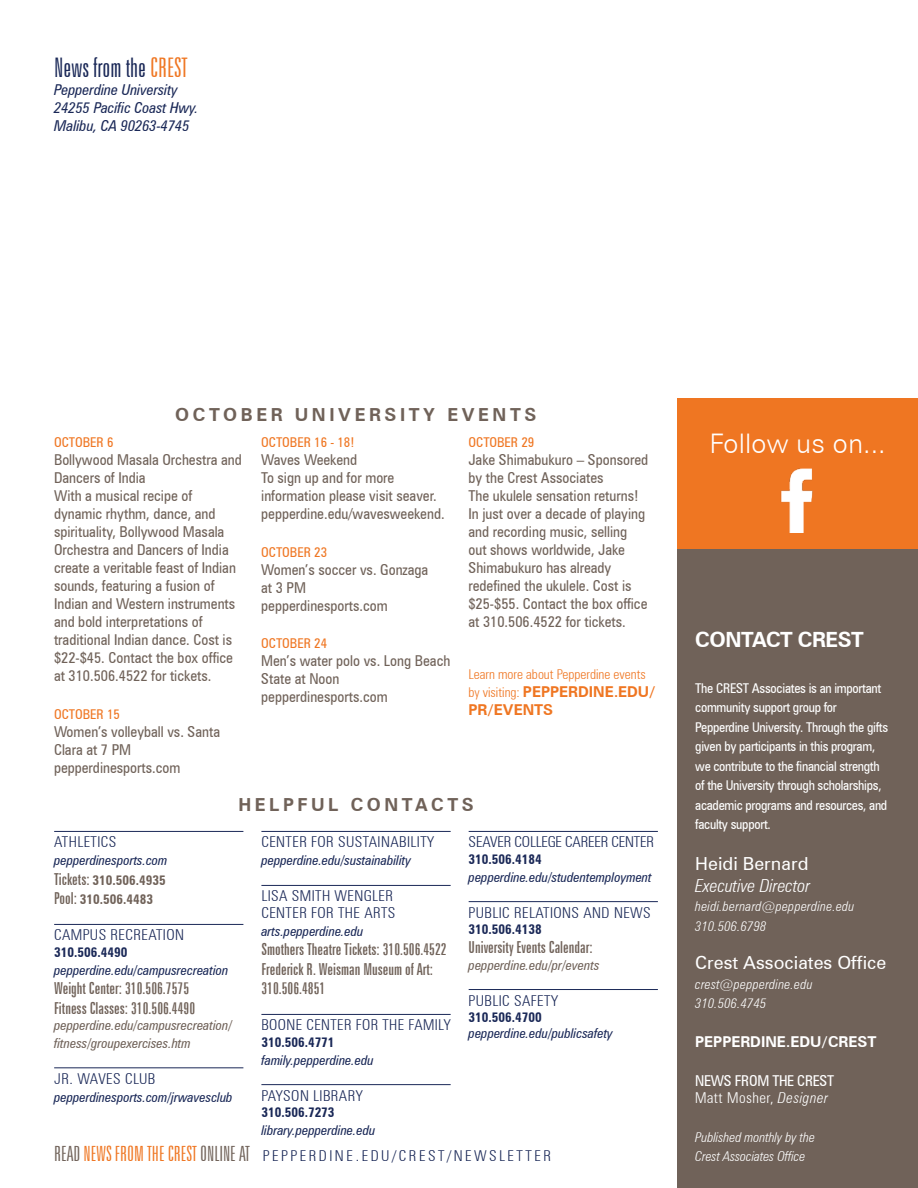
<style>
.page{position:relative;width:918px;height:1188px;background:#fff}
.page>*{position:absolute;margin:0;border:0;box-sizing:border-box;transform-origin:0 0}
.t1{font:300 extra-condensed 27px "Zurich BT";color:#1a2857}
.t2{font:300 27px "Zurich BT";color:#fff}
.t3{font:700 21px "Zurich BT";letter-spacing:-.02em;color:#fff}
.t4{font:700 18px "Zurich BT";letter-spacing:.2em;color:#706259}
.t5{font:18px "Zurich BT";color:#fff}
.t6{font:italic 300 condensed 18px "Zurich BT";color:#fff}
.t7{font:extra-condensed 16.5px/19.5px "Zurich BT";color:#706259}
.t8{font:condensed 15px/18px "Zurich BT";color:#706259}
.t9{font:300 condensed 15px/16.5px "Zurich BT";letter-spacing:.03em;color:#1a2857}
.t10{font:italic condensed 15px/18px "Zurich BT";color:#1a2857}
.t11{font:300 condensed 15px "Zurich BT";letter-spacing:.17em;color:#1a2857}
.t12{font:condensed 15px/16.5px "Zurich BT";letter-spacing:-.02em;color:#fff}
.t13{font:700 15px/18px "Zurich BT";color:#ef7622}
.t14{font:300 condensed 15px "Zurich BT";letter-spacing:-.01em;color:#1a2857}
.t15{font:700 15px "Zurich BT";color:#fff}
.t16{font:condensed 13.5px/19.5px "Zurich BT";letter-spacing:-.02em;color:#fff}
.t17{font:italic condensed 13.5px "Zurich BT";color:#1a2857}
.t18{font:italic condensed 13.5px/18px "Zurich BT";color:#706259}
.t19{font:italic 300 condensed 13.5px/19.5px "Zurich BT";letter-spacing:.02em;color:#fff}
.t20{font:700 condensed 13.5px "Zurich BT";color:#1a2857}
.t21{font:700 condensed 13.5px/19.5px "Zurich BT";color:#706259}
.t22{font:condensed 13.5px "Zurich BT";color:#ef7622}
.t23{font:italic 300 condensed 13.5px "Zurich BT";color:#fff}
.t24{font:300 condensed 13.5px "Zurich BT";color:#ef7622}
.s1{color:#ef7622}
.s2{font-weight:300}
.s3{font-weight:300;font-style:italic}
.s4{font-weight:300;font-stretch:condensed;font-size:13.5px}
.s5{font-weight:400;font-style:italic;color:#1a2857}
.s6{font-weight:400;font-stretch:extra-condensed;font-size:16.5px}
.s7{font-stretch:extra-condensed;font-size:21px;color:#706259}
.s8{font-stretch:extra-condensed;font-size:21px;color:#ef7622}
</style>
<div class="page">
<div style="left:677px;top:398px;width:241px;height:151px;background:#ef7622"></div>
<div style="left:677px;top:549px;width:241px;height:639px;background:#706259"></div>
<hr style="left:54px;top:831px;width:189px;height:1px;background:#1a2857">
<hr style="left:54px;top:924px;width:189px;height:1px;background:#1a2857">
<hr style="left:54px;top:1067px;width:189px;height:1px;background:#1a2857">
<hr style="left:261px;top:831px;width:190px;height:1px;background:#1a2857">
<hr style="left:261px;top:885px;width:190px;height:1px;background:#1a2857">
<hr style="left:261px;top:1014px;width:190px;height:1px;background:#1a2857">
<hr style="left:261px;top:1084px;width:190px;height:1px;background:#1a2857">
<hr style="left:469px;top:831px;width:189px;height:1px;background:#1a2857">
<hr style="left:469px;top:901px;width:189px;height:1px;background:#1a2857">
<hr style="left:469px;top:989px;width:189px;height:1px;background:#1a2857">
<img style="left:781px;top:468px;width:32px;height:65px">
<h1 class="t1" style="left:54px;top:53px;width:135px">News from the <span class="s1">CREST</span></h1>
<p class="t10" style="left:54px;top:80px;width:146px">Pepperdine University<br>24255 Pacific Coast Hwy.<br>Malibu, CA 90263-4745</p>
<p class="t4" style="left:175px;top:404px;width:363px">OCTOBER UNIVERSITY EVENTS</p>
<h1 class="t2" style="left:709px;top:427px;width:178px">Follow us on...</h1>
<p class="t22" style="left:54px;top:434px;width:61px">OCTOBER 6</p>
<p class="t8" style="left:54px;top:451px;width:189px">Bollywood Masala Orchestra and<br>Dancers of India<br>With a musical recipe of dynamic rhythm, dance, and spirituality, Bollywood Masala<br>Orchestra and Dancers of India create a veritable feast of Indian sounds, featuring a fusion of<br>Indian and Western instruments and bold interpretations of traditional Indian dance. Cost is $22-$45. Contact the box office at 310.506.4522 for tickets.</p>
<p class="t22" style="left:54px;top:706px;width:67px">OCTOBER 15</p>
<p class="t8" style="left:54px;top:722px;width:168px">Women’s volleyball vs. Santa<br>Clara at 7 PM pepperdinesports.com</p>
<p class="t22" style="left:261px;top:434px;width:95px">OCTOBER 16 - 18!</p>
<p class="t8" style="left:261px;top:451px;width:185px">Waves Weekend<br>To sign up and for more information please visit seaver. pepperdine.edu/wavesweekend.</p>
<p class="t22" style="left:261px;top:544px;width:67px">OCTOBER 23</p>
<p class="t8" style="left:261px;top:560px;width:169px">Women’s soccer vs. Gonzaga at 3 PM pepperdinesports.com</p>
<p class="t22" style="left:261px;top:635px;width:67px">OCTOBER 24</p>
<p class="t8" style="left:261px;top:652px;width:191px">Men’s water polo vs. Long Beach<br>State at Noon pepperdinesports.com</p>
<p class="t22" style="left:468px;top:434px;width:67px">OCTOBER 29</p>
<p class="t8" style="left:468px;top:451px;width:181px">Jake Shimabukuro – Sponsored by the Crest Associates<br>The ukulele sensation returns!<br>In just over a decade of playing and recording music, selling out shows worldwide, Jake<br>Shimabukuro has already redefined the ukulele. Cost is $25-$55. Contact the box office at 310.506.4522 for tickets.</p>
<h2 class="t3" style="left:695px;top:627px;width:170px">CONTACT CREST</h2>
<p class="t16" style="left:695px;top:678px;width:195px">The CREST Associates is an important community support group for Pepperdine University. Through the gifts given by participants in this program, we contribute to the financial strength of the University through scholarships, academic programs and resources, and faculty support.</p>
<p class="t5" style="left:695px;top:853px;width:115px">Heidi Bernard</p>
<p class="t6" style="left:695px;top:875px;width:116px">Executive Director</p>
<p class="t19" style="left:695px;top:897px;width:161px">heidi.bernard@pepperdine.edu<br>310.506.6798</p>
<p class="t5" style="left:695px;top:952px;width:193px">Crest Associates Office</p>
<p class="t19" style="left:695px;top:974px;width:119px">crest@pepperdine.edu<br>310.506.4745</p>
<p class="t15" style="left:695px;top:1033px;width:183px">PEPPERDINE.EDU/CREST</p>
<p class="t12" style="left:695px;top:1072px;width:140px">NEWS FROM THE CREST<br><span class="s2">Matt Mosher,</span> <span class="s3">Designer</span></p>
<p class="t23" style="left:695px;top:1129px;width:121px">Published monthly by the</p>
<p class="t24" style="left:468px;top:666px;width:179px">Learn more about Pepperdine events</p>
<p class="t13" style="left:468px;top:683px;width:189px"><span class="s4">by visiting:</span> PEPPERDINE.EDU/<br>PR/EVENTS</p>
<p class="t4" style="left:238px;top:793px;width:237px">HELPFUL CONTACTS</p>
<p class="t9" style="left:54px;top:834px;width:64px">ATHLETICS</p>
<p class="t21" style="left:54px;top:851px;width:115px"><span class="s5">pepperdinesports.com<br></span><span class="s6">Tickets:</span> 310.506.4935<br><span class="s6">Pool:</span> 310.506.4483</p>
<p class="t9" style="left:54px;top:927px;width:131px">CAMPUS RECREATION</p>
<p class="t20" style="left:54px;top:944px;width:75px">310.506.4490</p>
<p class="t17" style="left:54px;top:962px;width:176px">pepperdine.edu/campusrecreation</p>
<p class="t7" style="left:54px;top:979px;width:143px">Weight Center: 310.506.7575<br>Fitness Classes: 310.506.4490</p>
<p class="t18" style="left:54px;top:1016px;width:179px">pepperdine.edu/campusrecreation/ fitness/groupexercises.htm</p>
<p class="t9" style="left:54px;top:1070px;width:103px">JR. WAVES CLUB</p>
<p class="t17" style="left:54px;top:1089px;width:180px">pepperdinesports.com/jrwavesclub</p>
<p class="t9" style="left:261px;top:834px;width:174px">CENTER FOR SUSTAINABILITY</p>
<p class="t17" style="left:261px;top:852px;width:151px">pepperdine.edu/sustainability</p>
<p class="t9" style="left:261px;top:888px;width:136px">LISA SMITH WENGLER<br>CENTER FOR THE ARTS</p>
<p class="t17" style="left:261px;top:923px;width:104px">arts.pepperdine.edu</p>
<p class="t7" style="left:261px;top:940px;width:187px">Smothers Theatre Tickets: 310.506.4522<br>Frederick R. Weisman Museum of Art:<br>310.506.4851</p>
<p class="t9" style="left:261px;top:1017px;width:191px">BOONE CENTER FOR THE FAMILY</p>
<p class="t20" style="left:261px;top:1034px;width:75px">310.506.4771</p>
<p class="t17" style="left:261px;top:1052px;width:114px">family.pepperdine.edu</p>
<p class="t9" style="left:261px;top:1087px;width:103px">PAYSON LIBRARY</p>
<p class="t20" style="left:261px;top:1104px;width:75px">310.506.7273</p>
<p class="t17" style="left:261px;top:1122px;width:115px">library.pepperdine.edu</p>
<p class="t14" style="left:469px;top:833px;width:187px">SEAVER COLLEGE CAREER CENTER</p>
<p class="t20" style="left:469px;top:851px;width:75px">310.506.4184</p>
<p class="t17" style="left:469px;top:869px;width:185px">pepperdine.edu/studentemployment</p>
<p class="t9" style="left:469px;top:904px;width:183px">PUBLIC RELATIONS AND NEWS</p>
<p class="t20" style="left:469px;top:921px;width:75px">310.506.4138</p>
<p class="t7" style="left:469px;top:938px;width:126px">University Events Calendar:</p>
<p class="t18" style="left:469px;top:956px;width:132px">pepperdine.edu/pr/events</p>
<p class="t9" style="left:469px;top:992px;width:91px">PUBLIC SAFETY</p>
<p class="t20" style="left:469px;top:1009px;width:75px">310.506.4700</p>
<p class="t17" style="left:469px;top:1025px;width:146px">pepperdine.edu/publicsafety</p>
<p class="t11" style="left:54px;top:1147px;width:498px"><span class="s7">READ</span> <span class="s8">NEWS FROM THE CREST</span> <span class="s7">ONLINE AT</span> PEPPERDINE.EDU/CREST/NEWSLETTER</p>
<p class="t23" style="left:695px;top:1148px;width:112px">Crest Associates Office</p>
</div>
